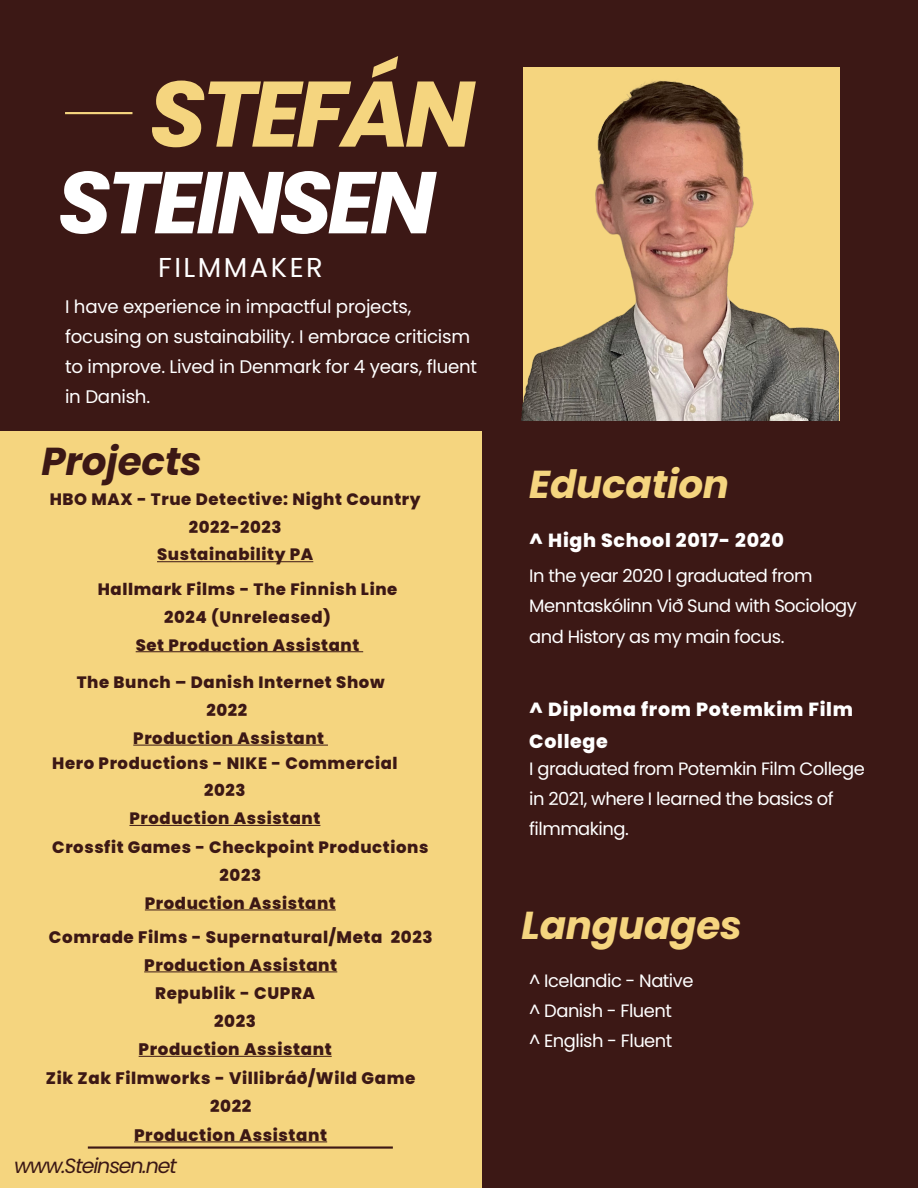
<style>
.page{position:relative;width:918px;height:1188px;background:#3c1815}
.page>*{position:absolute;margin:0;border:0;box-sizing:border-box;transform-origin:0 0}
.t1{font:italic 700 92.85px "Poppins";letter-spacing:-.055em;color:#f5d57f}
.t2{font:italic 700 87.6px "Poppins";letter-spacing:-.055em;color:#fff}
.t3{font:italic 700 39px "Poppins";letter-spacing:-.005em;color:#f5d57f}
.t4{font:italic 700 39px "Poppins";letter-spacing:-.005em;color:#3c1815}
.t5{font:27.3px "Poppins";letter-spacing:.09em;color:#fff}
.t6{font:italic 20.55px "Poppins";letter-spacing:-.055em;color:#3c1815}
.t7{font:800 19.05px/32.1px "Poppins";letter-spacing:.035em;color:#fff}
.t8{font:18.15px/29.8px "Poppins";letter-spacing:-.015em;color:#fff}
.t9{font:17.85px/30.3px "Poppins";letter-spacing:-.03em;color:#fff}
.t10{font:800 16.65px "Poppins";letter-spacing:.035em;color:#3c1815}
.t11{font:800 16.5px/27.9px "Poppins";letter-spacing:.035em;color:#3c1815;text-align:center}
</style>
<div class="page">
<div style="left:0;top:431px;width:482px;height:757px;background:#f5d57f"></div>
<hr style="left:157px;top:561px;width:156px;height:1px;background:#3c1815">
<hr style="left:88px;top:1146px;width:305px;height:3px;background:#3c1815">
<hr style="left:65px;top:112px;width:67px;height:2px;background:#f5d57f">
<img style="left:521px;top:67px;width:317px;height:354px">
<hr style="left:136px;top:651px;width:227px;height:1px;background:#3c1815">
<hr style="left:133px;top:745px;width:195px;height:1px;background:#3c1815">
<hr style="left:129px;top:825px;width:191px;height:1px;background:#3c1815">
<hr style="left:145px;top:910px;width:191px;height:1px;background:#3c1815">
<hr style="left:144px;top:971px;width:193px;height:1px;background:#3c1815">
<hr style="left:139px;top:1056px;width:193px;height:1px;background:#3c1815">
<hr style="left:134px;top:1141px;width:193px;height:1px;background:#3c1815">
<h1 class="t1" style="left:149px;top:60px;width:327px">STEFÁN</h1>
<h2 class="t2" style="left:57px;top:152px;width:380px">STEINSEN</h2>
<h3 class="t5" style="left:158px;top:252px;width:166px">FILMMAKER</h3>
<p class="t8" style="left:65px;top:292px;width:414px">I have experience in impactful projects, focusing on sustainability. I embrace criticism to improve. Lived in Denmark for 4 years, fluent in Danish.</p>
<h3 class="t4" style="left:42px;top:439px;width:162px">Projects</h3>
<p class="t11" style="left:50px;top:485px;width:372px">HBO MAX - True Detective: Night Country<br>2022-2023<br>Sustainability PA</p>
<p class="t11" style="left:98px;top:575px;width:301px">Hallmark Films - The Finnish Line<br>2024 (Unreleased)<br>Set Production Assistant</p>
<p class="t11" style="left:77px;top:669px;width:309px">The Bunch – Danish Internet Show<br>2022<br>Production Assistant</p>
<p class="t11" style="left:52px;top:749px;width:347px">Hero Productions - NIKE - Commercial</p>
<p class="t11" style="left:204px;top:777px;width:43px">2023</p>
<p class="t11" style="left:129px;top:805px;width:192px">Production Assistant</p>
<p class="t11" style="left:52px;top:833px;width:378px">Crossfit Games - Checkpoint Productions</p>
<p class="t11" style="left:220px;top:861px;width:43px">2023</p>
<p class="t11" style="left:145px;top:889px;width:192px">Production Assistant</p>
<p class="t10" style="left:49px;top:927px;width:385px">Comrade Films - Supernatural/Meta 2023</p>
<p class="t10" style="left:144px;top:955px;width:195px">Production Assistant</p>
<p class="t10" style="left:155px;top:983px;width:162px">Republik - CUPRA</p>
<p class="t10" style="left:214px;top:1011px;width:43px">2023</p>
<p class="t10" style="left:139px;top:1040px;width:195px">Production Assistant</p>
<p class="t10" style="left:46px;top:1069px;width:371px">Zik Zak Filmworks - Villibráð/Wild Game</p>
<p class="t10" style="left:210px;top:1097px;width:43px">2022</p>
<p class="t10" style="left:134px;top:1125px;width:195px">Production Assistant</p>
<p class="t6" style="left:14px;top:1154px;width:164px">www.Steinsen.net</p>
<h3 class="t3" style="left:529px;top:462px;width:201px">Education</h3>
<p class="t7" style="left:529px;top:525px;width:256px">^ High School 2017- 2020</p>
<p class="t9" style="left:529px;top:561px;width:329px">In the year 2020 I graduated from<br>Menntaskólinn Við Sund with Sociology and History as my main focus.</p>
<p class="t7" style="left:529px;top:693px;width:325px">^ Diploma from Potemkim Film<br>College</p>
<p class="t9" style="left:529px;top:753px;width:337px">I graduated from Potemkin Film College in 2021, where I learned the basics of filmmaking.</p>
<h3 class="t3" style="left:521px;top:902px;width:222px">Languages</h3>
<p class="t9" style="left:529px;top:965px;width:166px">^ Icelandic - Native ^ Danish - Fluent<br>^ English - Fluent</p>
</div>
